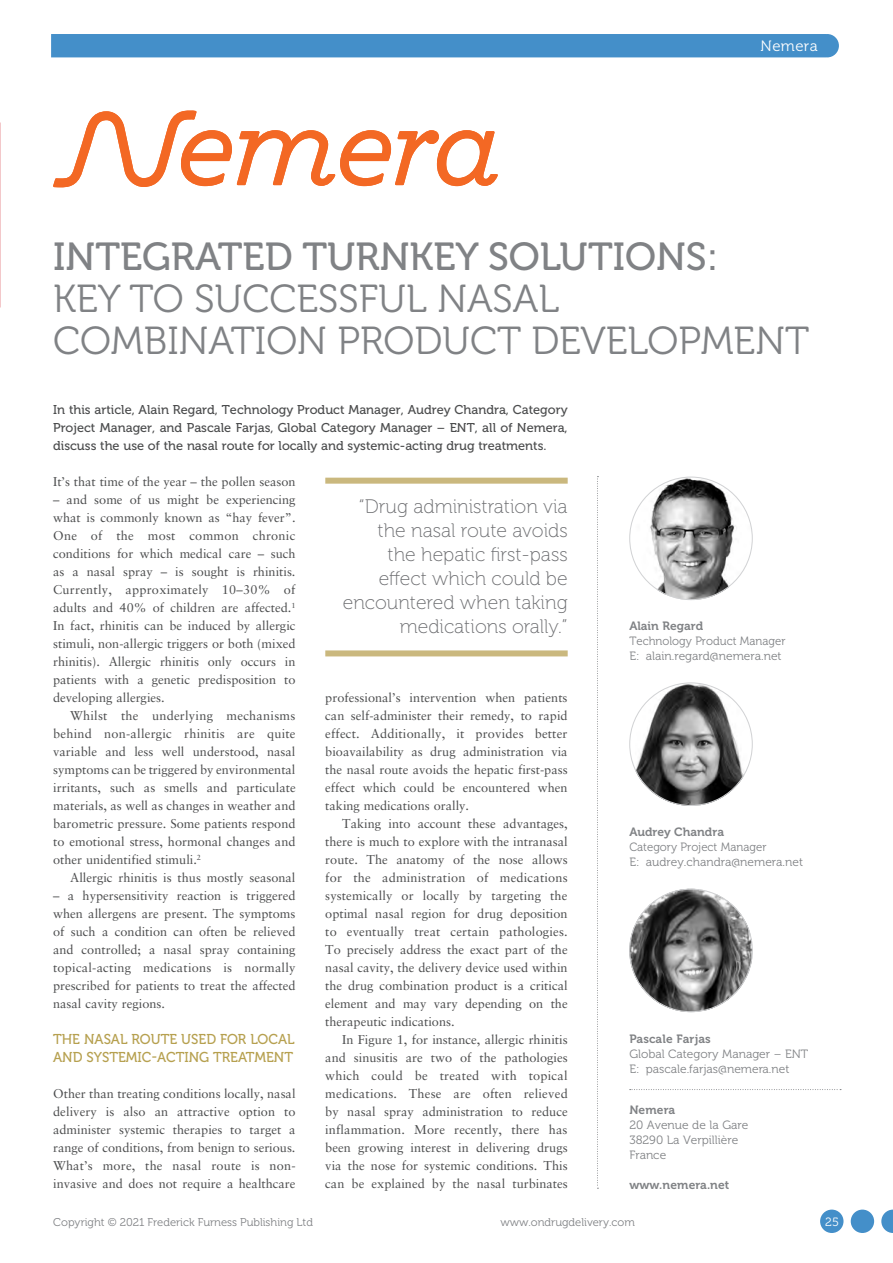
<style>
.page{position:relative;width:893px;height:1263px;background:#fff}
.page>*{position:absolute;margin:0;border:0;box-sizing:border-box;transform-origin:0 0}
.MF_Title{font:39px/42px "Museo 300";color:#808285}
.MF_pullquote{font:19.5px/24px "Museo 100";color:#6c6d70;text-align:right}
.t1{font:15px "Museo 300";letter-spacing:.025em;color:#fff}
.MF_Xhead{font:14.25px/18px "Museo 500";color:#b6a04f;scale:.96 1}
.MF_body{font:12.75px/18px "Sabon LT Std";color:#4b4c4d;text-align:justify}
.MF_body_no_indent{font:12.75px/18px "Sabon LT Std";color:#4b4c4d;text-align:justify}
.MF_standfirst{font:12.75px/18px "Museo 500";color:#4b4c4d;text-align:justify}
.MF_author_box_body{font:12px "Museo 300";color:#808285}
.MF_author_box_body-2{font:12px/15px "Museo 300";color:#808285;scale:.95 1}
.MF_author_box_body_B{font:12px "Museo 700";letter-spacing:.01em;color:#808285}
.MF_author_box_body_U{font:12px "Museo 300";color:#808285}
.t2{font:12px "Museo 300";color:#fff}
.t3{font:11.25px "Museo 300";color:#808285}
.s1{font-family:"Museo 500"}
.s2{font-family:"Museo 700"}
</style>
<div class="page">
<svg style="left:53px;top:111px;width:445px;height:76px"></svg>
<div style="left:325px;top:478px;width:243px;height:6px;background:#cab87e"></div>
<div style="left:325px;top:650px;width:243px;height:6px;background:#cab87e"></div>
<svg style="left:630px;top:1089px;width:211px;height:1px"></svg>
<img style="left:629px;top:889px;width:124px;height:123px;border-radius:62px">
<img style="left:629px;top:682px;width:124px;height:124px;border-radius:62px">
<img style="left:629px;top:477px;width:124px;height:123px;border-radius:62px">
<svg style="left:597px;top:476px;width:1px;height:713px"></svg>
<div style="left:51px;top:34px;width:788px;height:23px;background:#448fc9"></div>
<svg style="left:881px;top:1209px;width:12px;height:24px"></svg>
<div style="left:851px;top:1209px;width:23px;height:24px;background:#448fc9;border-radius:50%"></div>
<div style="left:820px;top:1209px;width:23px;height:24px;background:#448fc9;border-radius:50%"></div>
<p class="t1" style="left:761px;top:37px;width:59px">Nemera</p>
<p class="MF_Title" style="left:53px;top:236px;width:758px"><span class="s1">INTEGRATED TURNKEY SOLUTIONS:<br></span>KEY TO SUCCESSFUL NASAL<br>COMBINATION PRODUCT DEVELOPMENT</p>
<p class="MF_standfirst" style="left:53px;top:401px;width:516px">In this article, Alain Regard, Technology Product Manager, Audrey Chandra, Category Project Manager, and Pascale Farjas, Global Category Manager – ENT, all of Nemera, discuss the use of the nasal route for locally and systemic-acting drug treatments.</p>
<p class="MF_body_no_indent" style="left:53px;top:472px;width:244px">It’s that time of the year – the pollen season</p>
<p class="MF_body_no_indent" style="left:53px;top:490px;width:244px">– and some of us might be experiencing what is commonly known as “hay fever”.<br>One of the most common chronic conditions for which medical care – such as a nasal spray – is sought is rhinitis.<br>Currently, approximately 10–30% of adults and 40% of children are affected.<sup>1<br></sup>In fact, rhinitis can be induced by allergic stimuli, non-allergic triggers or both (mixed rhinitis). Allergic rhinitis only occurs in patients with a genetic predisposition to developing allergies.</p>
<p class="MF_body" style="left:53px;top:706px;width:244px;text-indent:17px">Whilst the underlying mechanisms behind non-allergic rhinitis are quite variable and less well understood, nasal symptoms can be triggered by environmental irritants, such as smells and particulate materials, as well as changes in weather and barometric pressure. Some patients respond to emotional stress, hormonal changes and other unidentified stimuli.<sup>2</sup></p>
<p class="MF_body" style="left:70px;top:868px;width:227px">Allergic rhinitis is thus mostly seasonal</p>
<p class="MF_body" style="left:53px;top:886px;width:244px">– a hypersensitivity reaction is triggered when allergens are present. The symptoms of such a condition can often be relieved and controlled; a nasal spray containing topical-acting medications is normally prescribed for patients to treat the affected nasal cavity regions.</p>
<p class="MF_Xhead" style="left:53px;top:1030px;width:253px">THE NASAL ROUTE USED FOR LOCAL<br>AND SYSTEMIC-ACTING TREATMENT</p>
<p class="MF_body_no_indent" style="left:53px;top:1084px;width:244px">Other than treating conditions locally, nasal delivery is also an attractive option to administer systemic therapies to target a range of conditions, from benign to serious.<br>What’s more, the nasal route is non&shy;invasive and does not require a healthcare</p>
<p class="MF_pullquote" style="left:343px;top:495px;width:226px">“Drug administration via the nasal route avoids<br>the hepatic first-pass effect which could be encountered when taking medications orally.”</p>
<p class="MF_body_no_indent" style="left:325px;top:688px;width:244px">professional’s intervention when patients can self-administer their remedy, to rapid effect. Additionally, it provides better bioavailability as drug administration via the nasal route avoids the hepatic first-pass effect which could be encountered when taking medications orally.</p>
<p class="MF_body" style="left:325px;top:814px;width:244px;text-indent:17px">Taking into account these advantages, there is much to explore with the intranasal route. The anatomy of the nose allows for the administration of medications systemically or locally by targeting the optimal nasal region for drug deposition to eventually treat certain pathologies.<br>To precisely address the exact part of the nasal cavity, the delivery device used within the drug combination product is a critical element and may vary depending on the therapeutic indications.</p>
<p class="MF_body" style="left:325px;top:1031px;width:244px;text-indent:17px">In Figure 1, for instance, allergic rhinitis and sinusitis are two of the pathologies which could be treated with topical medications. These are often relieved by nasal spray administration to reduce inflammation. More recently, there has been growing interest in delivering drugs via the nose for systemic conditions. This can be explained by the nasal turbinates</p>
<p class="MF_author_box_body-2" style="left:629px;top:619px;width:166px"><span class="s2">Alain Regard<br></span>Technology Product Manager</p>
<p class="MF_author_box_body" style="left:629px;top:650px;width:154px">E: alain.regard@nemera.net</p>
<p class="MF_author_box_body-2" style="left:629px;top:825px;width:146px"><span class="s2">Audrey Chandra<br></span>Category Project Manager</p>
<p class="MF_author_box_body" style="left:629px;top:856px;width:175px">E: audrey.chandra@nemera.net</p>
<p class="MF_author_box_body_B" style="left:629px;top:1032px;width:83px">Pascale Farjas</p>
<p class="MF_author_box_body" style="left:629px;top:1047px;width:181px">Global Category Manager – ENT</p>
<p class="MF_author_box_body_U" style="left:629px;top:1062px;width:162px">E: pascale.farjas@nemera.net</p>
<p class="MF_author_box_body_B" style="left:629px;top:1103px;width:47px">Nemera</p>
<p class="MF_author_box_body" style="left:629px;top:1118px;width:121px">20 Avenue de la Gare</p>
<p class="MF_author_box_body" style="left:629px;top:1133px;width:110px">38290 La Verpillière</p>
<p class="MF_author_box_body" style="left:629px;top:1148px;width:38px">France</p>
<p class="MF_author_box_body_B" style="left:629px;top:1178px;width:102px">www.nemera.net</p>
<p class="t3" style="left:53px;top:1216px;width:261px">Copyright © 2021 Frederick Furness Publishing Ltd</p>
<p class="t3" style="left:500px;top:1216px;width:136px">www.ondrugdelivery.com</p>
<p class="t2" style="left:825px;top:1215px;width:15px">25</p>
</div>
